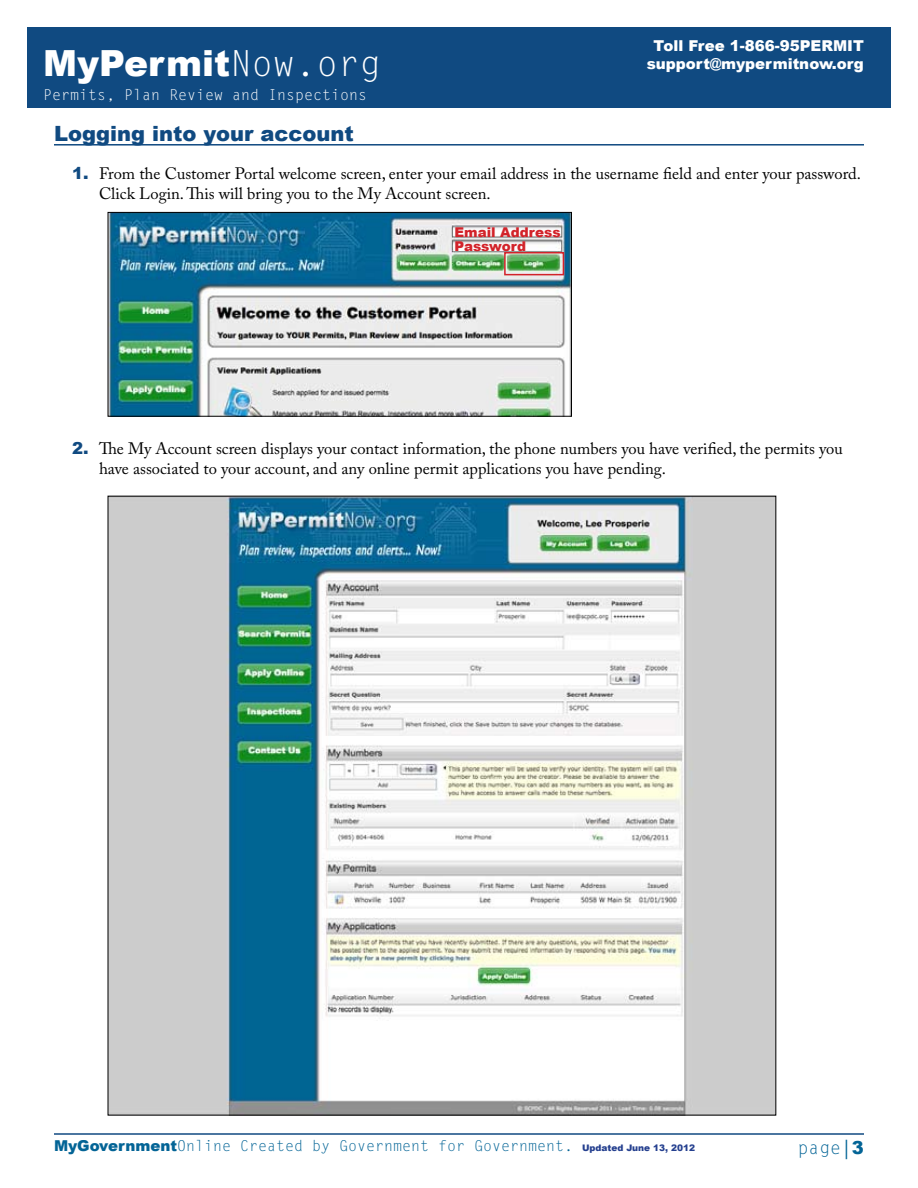
<style>
.page{position:relative;width:918px;height:1188px;background:#fff}
.page>*{position:absolute;margin:0;border:0;box-sizing:border-box;transform-origin:0 0}
.t1{font:900 36px "Arial";color:#fff}
.t2{font:900 21px "Arial";color:#104a81}
.t3{font:18px "Letter Gothic Std";color:#036496}
.t4{font:16.5px/19.8px "Adobe Caslon Pro";color:#000}
.t5{font:15px "Letter Gothic Std";color:#036496}
.t6{font:900 15px/18px "Arial";color:#fff;text-align:center}
.t7{font:15px "Letter Gothic Std";color:#fff}
.t8{font:900 13.5px/14px "Arial";color:#d2232a}
.s1{font-family:"Letter Gothic Std";font-weight:400}
.s2{font-family:"Arial";font-weight:900;color:#104a81}
.s3{font-family:"Arial";font-weight:900}
.s4{font-family:"Arial";font-weight:900;font-size:9px;color:#25408f}
</style>
<div class="page">
<div style="left:27px;top:27px;width:864px;height:81px;background:#104a81"></div>
<hr style="left:54px;top:1133px;width:810px;height:2px;background:#104a81">
<hr style="left:54px;top:144px;width:810px;height:2px;background:#104a81">
<img style="left:110px;top:214px;width:460px;height:201px">
<div style="left:108px;top:212px;width:464px;height:205px;border:1px solid #000"></div>
<img style="left:110px;top:498px;width:664px;height:615px">
<div style="left:504px;top:252px;width:60px;height:23px;border:2px solid #d2232a"></div>
<h1 class="t1" style="left:43px;top:37px;width:340px">MyPermit<span class="s1">Now.org</span></h1>
<p class="t7" style="left:43px;top:86px;width:326px">Permits, Plan Review and Inspections</p>
<p class="t6" style="left:647px;top:36px;width:219px">Toll Free 1-866-95PERMIT support@mypermitnow.org</p>
<p class="t2" style="left:54px;top:118px;width:301px">Logging into your account</p>
<p class="t4" style="left:99px;top:163px;width:764px;text-indent:-27px"><span class="s2">1.</span> From the Customer Portal welcome screen, enter your email address in the username field and enter your password.<br>Click Login. This will bring you to the My Account screen.</p>
<p class="t8" style="left:454px;top:225px;width:108px">Email Address<br>Password</p>
<p class="t4" style="left:99px;top:439px;width:745px;text-indent:-27px"><span class="s2">2.</span> The My Account screen displays your contact information, the phone numbers you have verified, the permits you have associated to your account, and any online permit applications you have pending.</p>
<p class="t5" style="left:54px;top:1137px;width:643px"><span class="s3">MyGovernment</span>Online Created by Government for Government. <span class="s4">Updated June 13, 2012</span></p>
<p class="t3" style="left:798px;top:1137px;width:68px">page│<span class="s3">3</span></p>
</div>
